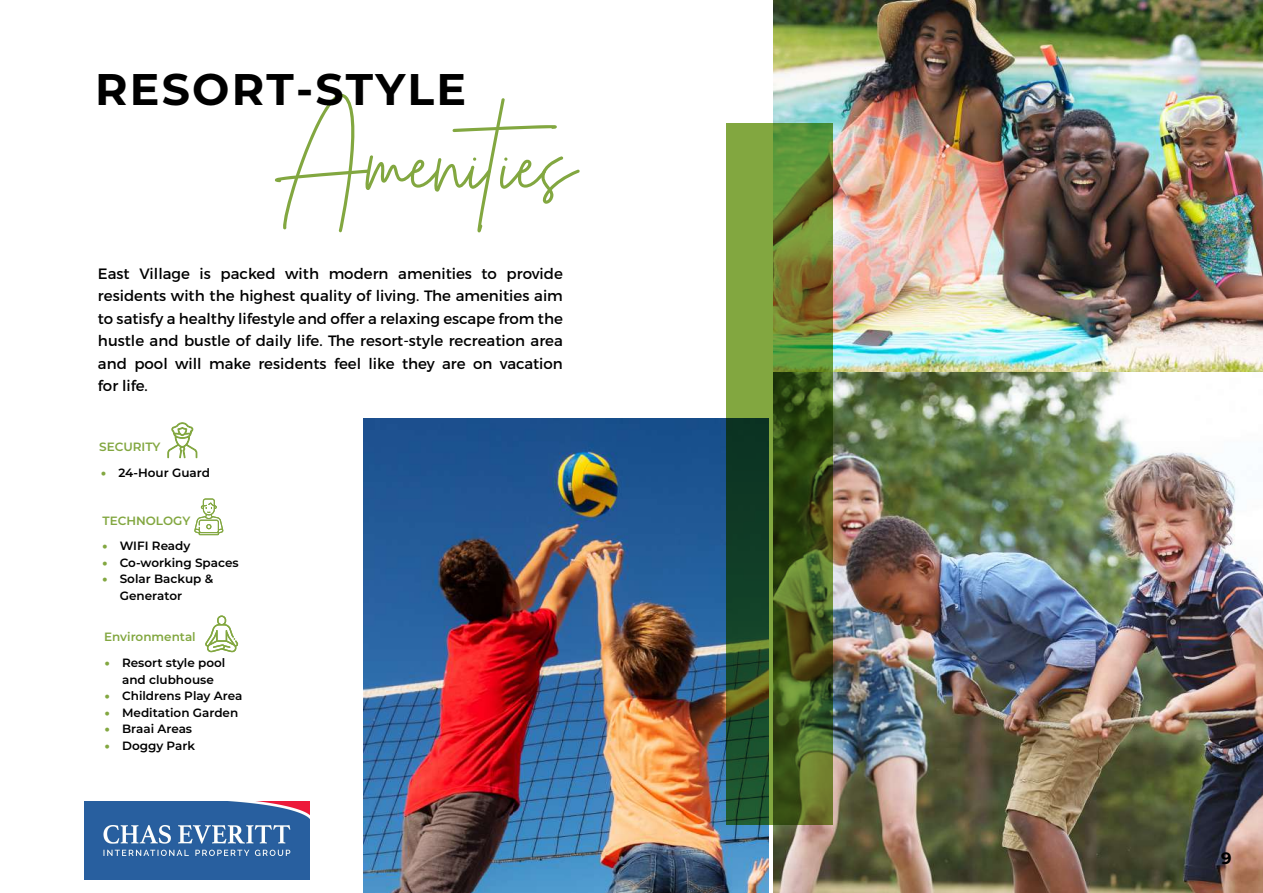
<style>
.page{position:relative;width:1263px;height:893px;background:#fff}
.page>*{position:absolute;margin:0;border:0;box-sizing:border-box;transform-origin:0 0}
.t1{font:161.1px "South Australia";color:#82a740}
.t2{font:700 44.25px "Montserrat";letter-spacing:.05em;color:#000}
.t3{font:700 16.5px "Montserrat";color:#000}
.t4{font:15px/22.5px "Montserrat";color:#000;text-align:justify}
.t5{font:600 12px/16.5px "Montserrat";color:#000}
.t6{font:600 12px "Montserrat";color:#82a740}
.t7{font:900 12px/16.5px "Montserrat";color:#82a740;text-align:justify}
.s1{font-weight:900;color:#82a740}
</style>
<div class="page">
<img style="left:363px;top:418px;width:405px;height:475px">
<img style="left:774px;top:0;width:489px;height:373px">
<img style="left:774px;top:373px;width:489px;height:520px">
<svg style="left:194px;top:498px;width:29px;height:37px"></svg>
<svg style="left:167px;top:422px;width:30px;height:37px"></svg>
<svg style="left:205px;top:615px;width:33px;height:37px"></svg>
<svg style="left:726px;top:123px;width:106px;height:702px"></svg>
<img style="left:84px;top:801px;width:226px;height:79px">
<h2 class="t2" style="left:95px;top:58px;width:372px">RESORT-STYLE</h2>
<h1 class="t1" style="left:275px;top:79px;width:319px">Amenities</h1>
<p class="t4" style="left:98px;top:262px;width:466px">East Village is packed with modern amenities to provide residents with the highest quality of living. The amenities aim to satisfy a healthy lifestyle and offer a relaxing escape from the hustle and bustle of daily life. The resort-style recreation area and pool will make residents feel like they are on vacation for life.</p>
<p class="t6" style="left:99px;top:438px;width:63px">SECURITY</p>
<p class="t5" style="left:101px;top:463px;width:110px"><span class="s1">•</span> 24-Hour Guard</p>
<p class="t6" style="left:102px;top:512px;width:89px">TECHNOLOGY</p>
<p class="t7" style="left:102px;top:537px;width:6px">• • •</p>
<p class="t5" style="left:120px;top:537px;width:120px">WIFI Ready<br>Co-working Spaces<br>Solar Backup &amp;<br>Generator</p>
<p class="t6" style="left:104px;top:628px;width:93px">Environmental</p>
<p class="t7" style="left:105px;top:654px;width:6px">•</p>
<p class="t7" style="left:105px;top:687px;width:6px">• • • •</p>
<p class="t5" style="left:122px;top:654px;width:122px">Resort style pool and clubhouse<br>Childrens Play Area<br>Meditation Garden<br>Braai Areas<br>Doggy Park</p>
<p class="t3" style="left:1221px;top:846px;width:12px">9</p>
</div>
